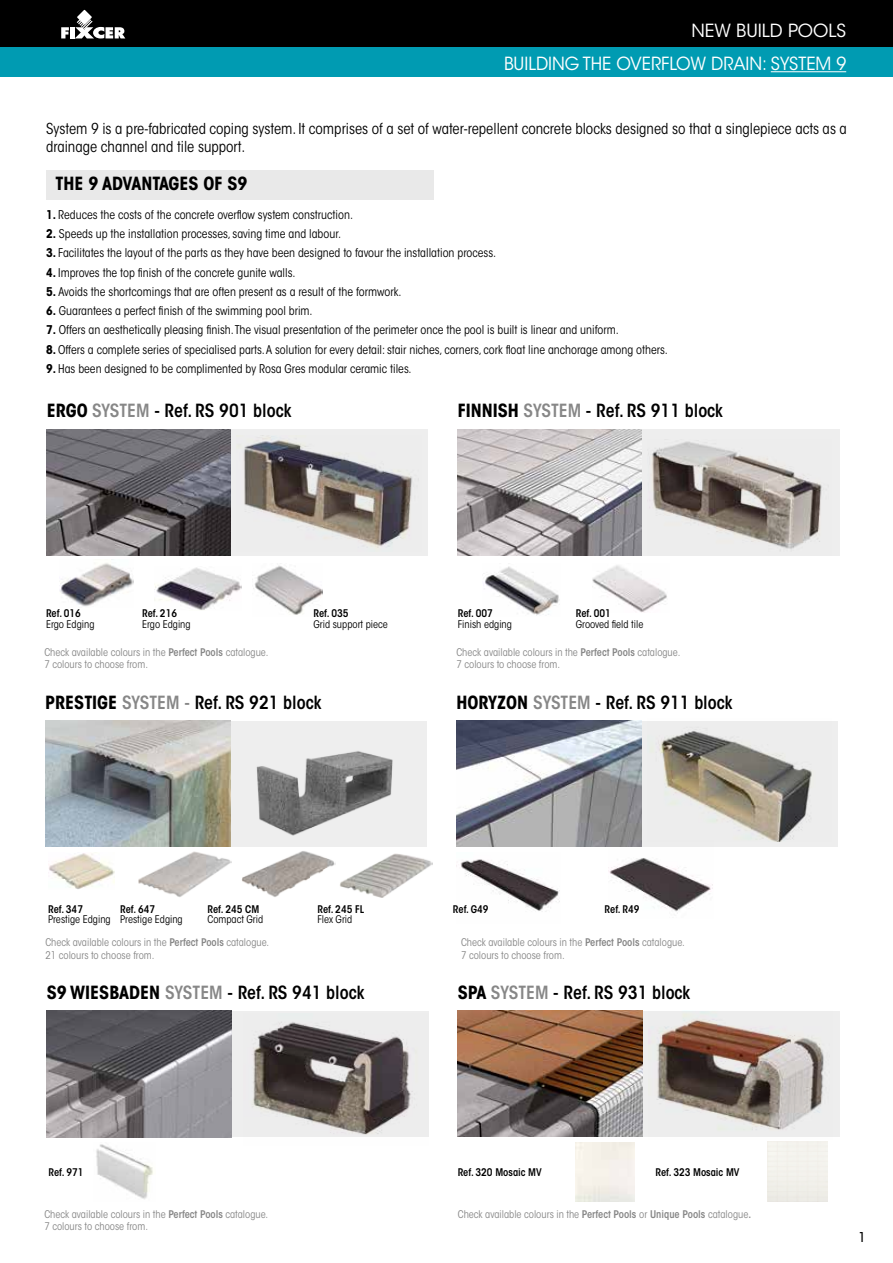
<style>
.page{position:relative;width:893px;height:1263px;background:#fff}
.page>*{position:absolute;margin:0;border:0;box-sizing:border-box;transform-origin:0 0}
.t1{font:600 condensed 18px "ITC Avant Garde Std";color:#000}
.t2{font:18px "ITC Avant Garde Std";color:#fff;scale:.95 1}
.t3{font:700 condensed 18px "ITC Avant Garde Std";color:#000}
.t4{font:18px "ITC Avant Garde Std";color:#fff}
.t5{font:condensed 15px/18px "ITC Avant Garde Std";color:#000}
.t6{font:500 condensed 13.5px "ITC Avant Garde Std";color:#000}
.t7{font:condensed 12px "ITC Avant Garde Std";color:#000}
.t8{font:condensed 10.5px/12.6px "ITC Avant Garde Std";color:#878787}
.t9{font:600 condensed 10.5px "ITC Avant Garde Std";color:#000}
.t10{font:condensed 10.5px "ITC Avant Garde Std";color:#000}
.s1{font-weight:700}
.s2{color:#878787}
.s3{font-weight:600}
</style>
<div class="page">
<div style="left:0;top:0;width:893px;height:47px;background:#000"></div>
<svg style="left:77px;top:10px;width:15px;height:15px"></svg>
<hr style="left:70px;top:27px;width:4px;height:11px;background:#fff">
<svg style="left:75px;top:27px;width:50px;height:11px"></svg>
<svg style="left:61px;top:27px;width:8px;height:11px"></svg>
<div style="left:231px;top:1011px;width:197px;height:126px;background:#eee"></div>
<div style="left:640px;top:721px;width:198px;height:125px;background:#eee"></div>
<div style="left:229px;top:721px;width:198px;height:126px;background:#eee"></div>
<div style="left:642px;top:430px;width:197px;height:126px;background:#eee"></div>
<div style="left:230px;top:430px;width:198px;height:126px;background:#eee"></div>
<div style="left:0;top:47px;width:893px;height:30px;background:#009bb2"></div>
<div style="left:46px;top:170px;width:388px;height:30px;background:#e9e9e9"></div>
<img style="left:46px;top:430px;width:185px;height:126px">
<img style="left:457px;top:430px;width:185px;height:126px">
<img style="left:45px;top:721px;width:185px;height:125px">
<img style="left:456px;top:721px;width:185px;height:126px">
<img style="left:47px;top:1011px;width:184px;height:126px">
<img style="left:244px;top:435px;width:168px;height:113px">
<img style="left:649px;top:441px;width:173px;height:110px">
<img style="left:256px;top:751px;width:137px;height:85px">
<img style="left:659px;top:731px;width:153px;height:111px">
<img style="left:252px;top:1022px;width:161px;height:113px">
<img style="left:253px;top:565px;width:69px;height:50px">
<img style="left:60px;top:563px;width:73px;height:44px">
<img style="left:154px;top:567px;width:88px;height:43px">
<img style="left:592px;top:565px;width:75px;height:47px">
<img style="left:483px;top:566px;width:77px;height:50px">
<img style="left:49px;top:853px;width:65px;height:36px">
<img style="left:138px;top:851px;width:94px;height:46px">
<img style="left:242px;top:851px;width:94px;height:46px">
<img style="left:340px;top:853px;width:92px;height:44px">
<img style="left:96px;top:1144px;width:57px;height:55px">
<div style="left:642px;top:1011px;width:197px;height:125px;background:#eee"></div>
<img style="left:458px;top:1011px;width:184px;height:126px">
<img style="left:648px;top:1011px;width:185px;height:126px">
<img style="left:456px;top:859px;width:104px;height:53px">
<img style="left:608px;top:840px;width:105px;height:72px">
<hr style="left:771px;top:71px;width:75px;height:1px;background:#fff">
<h1 class="t4" style="left:691px;top:20px;width:156px">NEW BUILD POOLS</h1>
<h1 class="t2" style="left:504px;top:53px;width:362px">BUILDING THE OVERFLOW DRAIN: SYSTEM 9</h1>
<p class="t5" style="left:46px;top:119px;width:802px">System 9 is a pre-fabricated coping system. It comprises of a set of water-repellent concrete blocks designed so that a singlepiece acts as a drainage channel and tile support.</p>
<h1 class="t3" style="left:55px;top:172px;width:194px">THE 9 ADVANTAGES OF S9</h1>
<p class="t7" style="left:46px;top:207px;width:309px"><span class="s1">1.</span> Reduces the costs of the concrete overflow system construction.</p>
<p class="t7" style="left:46px;top:227px;width:297px"><span class="s1">2.</span> Speeds up the installation processes, saving time and labour.</p>
<p class="t7" style="left:46px;top:246px;width:452px"><span class="s1">3.</span> Facilitates the layout of the parts as they have been designed to favour the installation process.</p>
<p class="t7" style="left:46px;top:265px;width:251px"><span class="s1">4.</span> Improves the top finish of the concrete gunite walls.</p>
<p class="t7" style="left:46px;top:284px;width:357px"><span class="s1">5.</span> Avoids the shortcomings that are often present as a result of the formwork.</p>
<p class="t7" style="left:46px;top:304px;width:268px"><span class="s1">6.</span> Guarantees a perfect finish of the swimming pool brim.</p>
<p class="t7" style="left:46px;top:323px;width:574px"><span class="s1">7.</span> Offers an aesthetically pleasing finish. The visual presentation of the perimeter once the pool is built is linear and uniform.</p>
<p class="t7" style="left:46px;top:342px;width:623px"><span class="s1">8.</span> Offers a complete series of specialised parts. A solution for every detail: stair niches, corners, cork float line anchorage among others.</p>
<p class="t7" style="left:46px;top:361px;width:367px"><span class="s1">9.</span> Has been designed to be complimented by Rosa Gres modular ceramic tiles.</p>
<h1 class="t1" style="left:47px;top:400px;width:246px"><span class="s1">ERGO</span> <span class="s2">SYSTEM</span> - Ref. RS 901 block</h1>
<h1 class="t1" style="left:458px;top:400px;width:267px"><span class="s1">FINNISH</span> <span class="s2">SYSTEM</span> - Ref. RS 911 block</h1>
<p class="t9" style="left:46px;top:607px;width:36px">Ref. 016</p>
<p class="t10" style="left:46px;top:618px;width:50px">Ergo Edging</p>
<p class="t9" style="left:142px;top:607px;width:36px">Ref. 216</p>
<p class="t10" style="left:142px;top:618px;width:50px">Ergo Edging</p>
<p class="t9" style="left:313px;top:607px;width:36px">Ref. 035</p>
<p class="t10" style="left:313px;top:618px;width:76px">Grid support piece</p>
<p class="t9" style="left:458px;top:607px;width:36px">Ref. 007</p>
<p class="t10" style="left:458px;top:618px;width:56px">Finish edging</p>
<p class="t9" style="left:576px;top:607px;width:36px">Ref. 001</p>
<p class="t10" style="left:576px;top:618px;width:69px">Grooved field tile</p>
<p class="t8" style="left:44px;top:646px;width:226px">Check available colours in the <span class="s3">Perfect Pools</span> catalogue.<br>7 colours to choose from.</p>
<p class="t8" style="left:456px;top:646px;width:225px">Check available colours in the <span class="s3">Perfect Pools</span> catalogue.<br>7 colours to choose from.</p>
<h1 class="t1" style="left:45px;top:691px;width:278px"><span class="s1">PRESTIGE</span> <span class="s2">SYSTEM -</span> Ref. RS 921 block</h1>
<h1 class="t1" style="left:456px;top:691px;width:277px"><span class="s1">HORYZON</span> <span class="s2">SYSTEM</span> - Ref. RS 911 block</h1>
<p class="t9" style="left:48px;top:902px;width:36px">Ref. 347</p>
<p class="t10" style="left:48px;top:913px;width:64px">Prestige Edging</p>
<p class="t9" style="left:120px;top:902px;width:36px">Ref. 647</p>
<p class="t10" style="left:120px;top:913px;width:64px">Prestige Edging</p>
<p class="t9" style="left:208px;top:902px;width:53px">Ref. 245 CM</p>
<p class="t10" style="left:208px;top:913px;width:57px">Compact Grid</p>
<p class="t9" style="left:317px;top:902px;width:48px">Ref. 245 FL</p>
<p class="t10" style="left:317px;top:913px;width:36px">Flex Grid</p>
<p class="t9" style="left:453px;top:902px;width:37px">Ref. G49</p>
<p class="t9" style="left:605px;top:902px;width:36px">Ref. R49</p>
<p class="t8" style="left:45px;top:936px;width:225px">Check available colours in the <span class="s3">Perfect Pools</span> catalogue.<br>21 colours to choose from.</p>
<p class="t8" style="left:461px;top:936px;width:225px">Check available colours in the <span class="s3">Perfect Pools</span> catalogue.<br>7 colours to choose from.</p>
<h1 class="t1" style="left:47px;top:981px;width:319px"><span class="s1">S9 WIESBADEN</span> <span class="s2">SYSTEM</span> - Ref. RS 941 block</h1>
<h1 class="t1" style="left:458px;top:981px;width:234px"><span class="s1">SPA</span> <span class="s2">SYSTEM</span> - Ref. RS 931 block</h1>
<p class="t9" style="left:48px;top:1165px;width:36px">Ref. 971</p>
<p class="t9" style="left:458px;top:1165px;width:86px">Ref. 320 Mosaic MV</p>
<p class="t9" style="left:655px;top:1165px;width:86px">Ref. 323 Mosaic MV</p>
<p class="t8" style="left:44px;top:1207px;width:225px">Check available colours in the <span class="s3">Perfect Pools</span> catalogue.<br>7 colours to choose from.</p>
<p class="t8" style="left:458px;top:1207px;width:295px">Check available colours in the <span class="s3">Perfect Pools</span> or <span class="s3">Unique Pools</span> catalogue<span class="s3">.</span></p>
<p class="t6" style="left:858px;top:1229px;width:9px">1</p>
</div>
